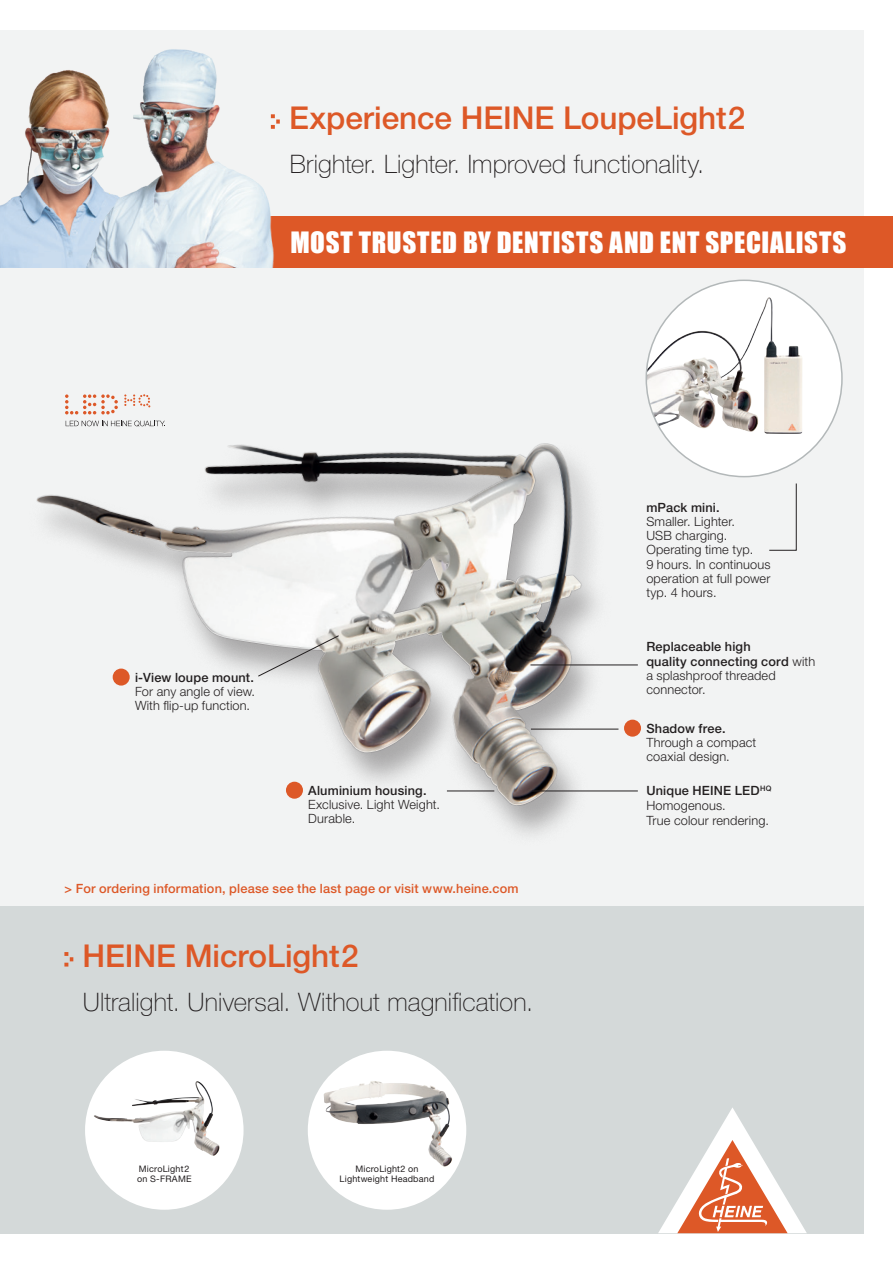
<style>
.page{position:relative;width:893px;height:1263px;background:#fff}
.page>*{position:absolute;margin:0;border:0;box-sizing:border-box;transform-origin:0 0}
.t1{font:500 31.5px "Helvetica Neue LT Std";letter-spacing:-.005em;color:#dd5827}
.t2{font:27px "Impact";letter-spacing:.025em;color:#fff}
.t3{font:100 25.5px "Helvetica Neue LT Std";letter-spacing:.005em;color:#231f20}
.t4{font:300 12.75px/14.2px "Helvetica Neue LT Pro";letter-spacing:.015em;color:#231f20}
.t5{font:500 12.75px/14.2px "Helvetica Neue LT Pro";letter-spacing:.015em;color:#231f20}
.t6{font:500 12.75px "Helvetica Neue LT Std";letter-spacing:.015em;color:#dd5827}
.t7{font:300 12.75px/14.2px "Helvetica Neue LT Std";letter-spacing:.015em;color:#231f20}
.t8{font:500 12.75px "Helvetica Neue LT Std";letter-spacing:.01em;color:#231f20}
.t9{font:9px/10.5px "Helvetica Neue LT Std";letter-spacing:.02em;color:#231f20}
.s1{font-weight:300}
.s2{font-weight:500}
.s3{font-family:"Helvetica Neue LT Std"}
</style>
<div class="page">
<div style="left:0;top:30px;width:863px;height:1203px;background:#d4d9d9"></div>
<div style="left:0;top:30px;width:863px;height:876px;background:#f2f3f3"></div>
<svg style="left:36px;top:405px;width:569px;height:406px"></svg>
<img style="left:37px;top:444px;width:505px;height:308px">
<div style="left:0;top:217px;width:893px;height:51px;background:#dd5827"></div>
<img style="left:0;top:196px;width:16px;height:72px">
<img style="left:16px;top:49px;width:272px;height:219px">
<svg style="left:646px;top:280px;width:196px;height:197px;fill:#fff"></svg>
<img style="left:648px;top:299px;width:123px;height:133px">
<svg style="left:658px;top:1108px;width:149px;height:125px"></svg>
<div style="left:85px;top:1051px;width:159px;height:159px;background:#fff;border-radius:50%"></div>
<img style="left:94px;top:1083px;width:126px;height:73px">
<div style="left:308px;top:1051px;width:158px;height:159px;background:#fff;border-radius:50%"></div>
<img style="left:324px;top:1081px;width:128px;height:86px">
<svg style="left:64px;top:952px;width:9px;height:14px"></svg>
<svg style="left:256px;top:635px;width:85px;height:42px"></svg>
<svg style="left:271px;top:114px;width:9px;height:15px"></svg>
<hr style="left:532px;top:791px;width:106px;height:1px;background:#231f20">
<hr style="left:447px;top:791px;width:47px;height:1px;background:#231f20">
<hr style="left:531px;top:729px;width:87px;height:1px;background:#231f20">
<div style="left:624px;top:720px;width:17px;height:17px;background:#dd5827;border-radius:50%"></div>
<div style="left:286px;top:782px;width:17px;height:17px;background:#dd5827;border-radius:50%"></div>
<div style="left:113px;top:668px;width:17px;height:18px;background:#dd5827;border-radius:50%"></div>
<hr style="left:530px;top:665px;width:108px;height:1px;background:#231f20">
<svg style="left:769px;top:483px;width:28px;height:68px"></svg>
<svg style="left:65px;top:394px;width:53px;height:20px"></svg>
<svg style="left:124px;top:394px;width:26px;height:13px"></svg>
<svg style="left:66px;top:421px;width:99px;height:5px"></svg>
<h1 class="t1" style="left:289px;top:99px;width:458px">Experience HEINE LoupeLight2</h1>
<h3 class="t3" style="left:290px;top:149px;width:416px">Brighter. Lighter. Improved functionality.</h3>
<h2 class="t2" style="left:290px;top:221px;width:558px">MOST TRUSTED BY DENTISTS AND ENT SPECIALISTS</h2>
<p class="t8" style="left:135px;top:669px;width:120px">i-View loupe mount.</p>
<p class="t7" style="left:135px;top:684px;width:122px">For any angle of view.<br>With flip-up function.</p>
<p class="t5" style="left:308px;top:783px;width:120px">Aluminium housing.</p>
<p class="t4" style="left:308px;top:797px;width:133px">Exclusive. Light Weight.<br>Durable.</p>
<p class="t6" style="left:65px;top:881px;width:455px">&gt; For ordering information, please see the last page or visit www.heine.com</p>
<h1 class="t1" style="left:82px;top:936px;width:278px">HEINE MicroLight2</h1>
<h3 class="t3" style="left:83px;top:987px;width:452px">Ultralight. Universal. Without magnification.</h3>
<p class="t9" style="left:137px;top:1163px;width:56px">MicroLight2 on S-FRAME</p>
<p class="t9" style="left:340px;top:1163px;width:96px;text-align:center">MicroLight2 on<br>Lightweight Headband</p>
<p class="t5" style="left:646px;top:500px;width:75px">mPack mini.</p>
<p class="t4" style="left:646px;top:514px;width:126px">Smaller. Lighter.<br>USB charging.<br>Operating time typ.<br>9 hours. In continuous operation at full power typ. 4 hours.</p>
<p class="t5" style="left:646px;top:639px;width:170px">Replaceable high<br>quality connecting cord <span class="s1">with a splashproof threaded connector.</span></p>
<p class="t4" style="left:646px;top:721px;width:112px"><span class="s2">Shadow free.<br></span><span class="s3">Through</span> a compact coaxial design.</p>
<p class="t4" style="left:646px;top:782px;width:127px;line-height:15.3px"><span class="s2">Unique HEINE LED</span><sup>HQ<br></sup>Homogenous.<br>True colour rendering.</p>
</div>
